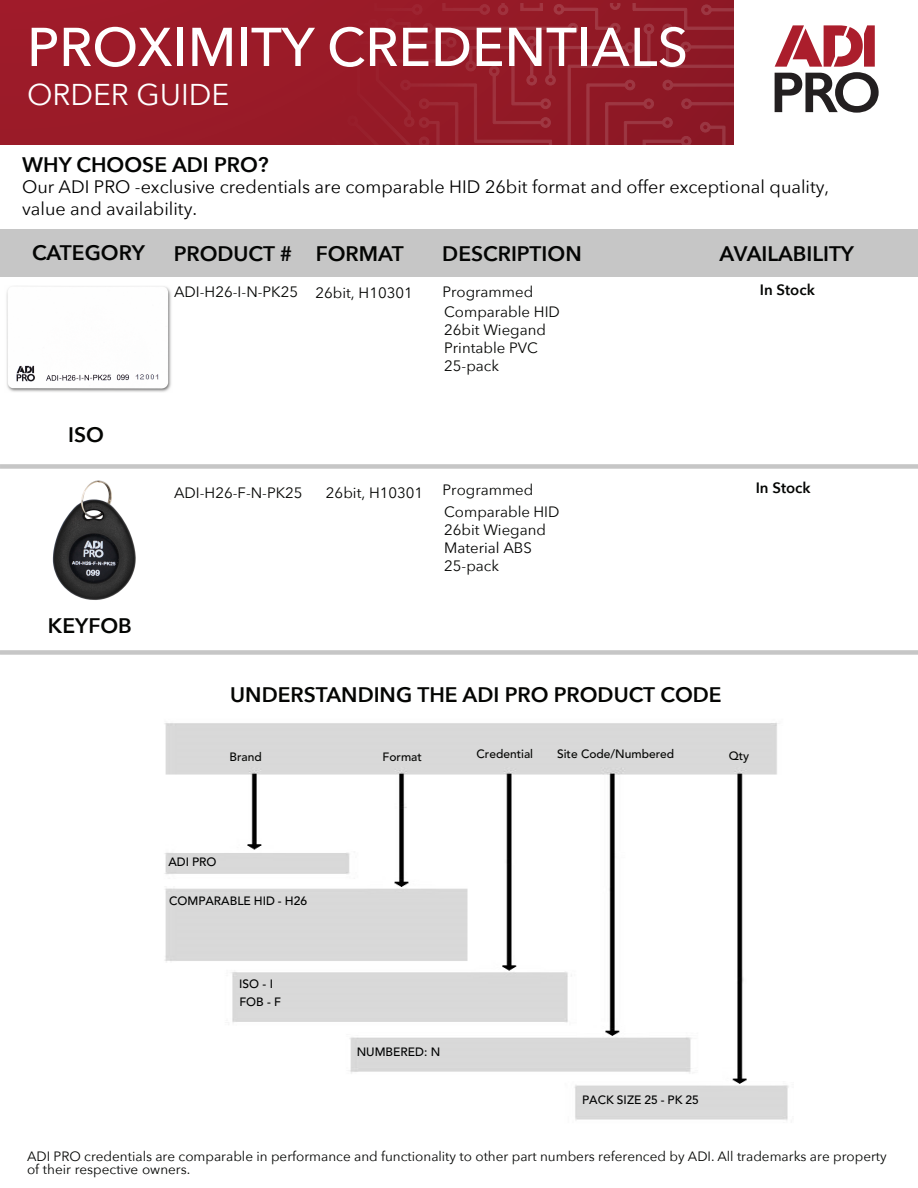
<style>
.page{position:relative;width:918px;height:1188px;background:#fff}
.page>*{position:absolute;margin:0;border:0;box-sizing:border-box;transform-origin:0 0}
.t1{font:600 57.9px "Gill Sans";color:#231f20}
.t2{font:500 54px "Avenir Next";color:#fff}
.t3{font:30px "Avenir Next";color:#fff}
.t4{font:600 21px "Avenir Next";color:#040504}
.t5{font:600 21px "Avenir Next";color:#040503}
.t6{font:18px/21.6px "Avenir Next";color:#000}
.t7{font:15px/18px "Avenir Next";color:#040503}
.t8{font:600 15px "Avenir Next";color:#040503}
.t9{font:13.5px/13.5px "Avenir Next";color:#040503}
.t10{font:500 12px/18.3px "Avenir LT Std";color:#000101}
.t11{font:500 12px "Avenir LT Std";color:#040503}
.s1{color:#000}
</style>
<div class="page">
<div style="left:0;top:0;width:734px;height:144px;background:#9c1b29"></div>
<svg style="left:116px;top:4px;width:618px;height:141px"></svg>
<div style="left:0;top:229px;width:918px;height:47px;background:#c6c6c6"></div>
<svg style="left:775px;top:25px;width:100px;height:42px"></svg>
<div style="left:0;top:464px;width:918px;height:5px;background:#c6c6c6"></div>
<img style="left:164px;top:723px;width:625px;height:398px">
<div style="left:0;top:650px;width:918px;height:5px;background:#c6c6c6"></div>
<img style="left:52px;top:480px;width:84px;height:120px">
<img style="left:6px;top:286px;width:165px;height:106px">
<p class="t2" style="left:27px;top:1px;width:663px">PROXIMITY CREDENTIALS</p>
<p class="t3" style="left:27px;top:69px;width:204px">ORDER GUIDE</p>
<p class="t1" style="left:770px;top:58px;width:113px">PRO</p>
<p class="t4" style="left:22px;top:146px;width:248px">WHY CHOOSE ADI PRO?</p>
<p class="t6" style="left:22px;top:175px;width:809px">Our ADI PRO -exclusive credentials are comparable HID 26bit format and offer exceptional quality, value and availability.</p>
<p class="t4" style="left:32px;top:235px;width:114px">CATEGORY</p>
<p class="t4" style="left:174px;top:236px;width:120px">PRODUCT #</p>
<p class="t5" style="left:316px;top:236px;width:89px">FORMAT</p>
<p class="t4" style="left:442px;top:236px;width:141px">DESCRIPTION</p>
<p class="t4" style="left:720px;top:236px;width:136px">AVAILABILITY</p>
<p class="t7" style="left:174px;top:282px;width:240px">ADI-H26-I-N-PK25 26bit, H10301</p>
<p class="t7" style="left:442px;top:282px;width:92px">Programmed</p>
<p class="t8" style="left:760px;top:277px;width:57px">In Stock</p>
<p class="t7" style="left:444px;top:302px;width:117px">Comparable HID<br>26bit Wiegand<br>Printable PVC<br>25-pack</p>
<p class="t5" style="left:68px;top:417px;width:37px">ISO</p>
<p class="t5" style="left:48px;top:608px;width:85px">KEYFOB</p>
<p class="t7" style="left:174px;top:483px;width:130px">ADI-H26-F-N-PK25</p>
<p class="t8" style="left:756px;top:475px;width:57px">In Stock</p>
<p class="t7" style="left:326px;top:483px;width:99px">26bit, H10301</p>
<p class="t7" style="left:443px;top:478px;width:118px;line-height:21.9px">Programmed<br>Comparable HID</p>
<p class="t7" style="left:444px;top:520px;width:103px">26bit Wiegand<br><span class="s1">Material ABS<br></span>25-pack</p>
<h3 class="t5" style="left:230px;top:677px;width:493px">UNDERSTANDING THE ADI PRO PRODUCT CODE</h3>
<p class="t11" style="left:229px;top:750px;width:34px">Brand</p>
<p class="t11" style="left:383px;top:750px;width:41px">Format</p>
<p class="t11" style="left:476px;top:747px;width:58px">Credential</p>
<p class="t11" style="left:557px;top:747px;width:119px">Site Code/Numbered</p>
<p class="t11" style="left:729px;top:749px;width:22px">Qty</p>
<p class="t10" style="left:168px;top:853px;width:50px">ADI PRO</p>
<p class="t10" style="left:169px;top:892px;width:139px">COMPARABLE HID - H26</p>
<p class="t10" style="left:239px;top:975px;width:43px">ISO - I<br>FOB - F</p>
<p class="t10" style="left:357px;top:1043px;width:85px">NUMBERED: N</p>
<p class="t10" style="left:582px;top:1091px;width:118px">PACK SIZE 25 - PK 25</p>
<p class="t9" style="left:27px;top:1149px;width:861px">ADI PRO credentials are comparable in performance and functionality to other part numbers referenced by ADI. All trademarks are property of their respective owners.</p>
</div>
